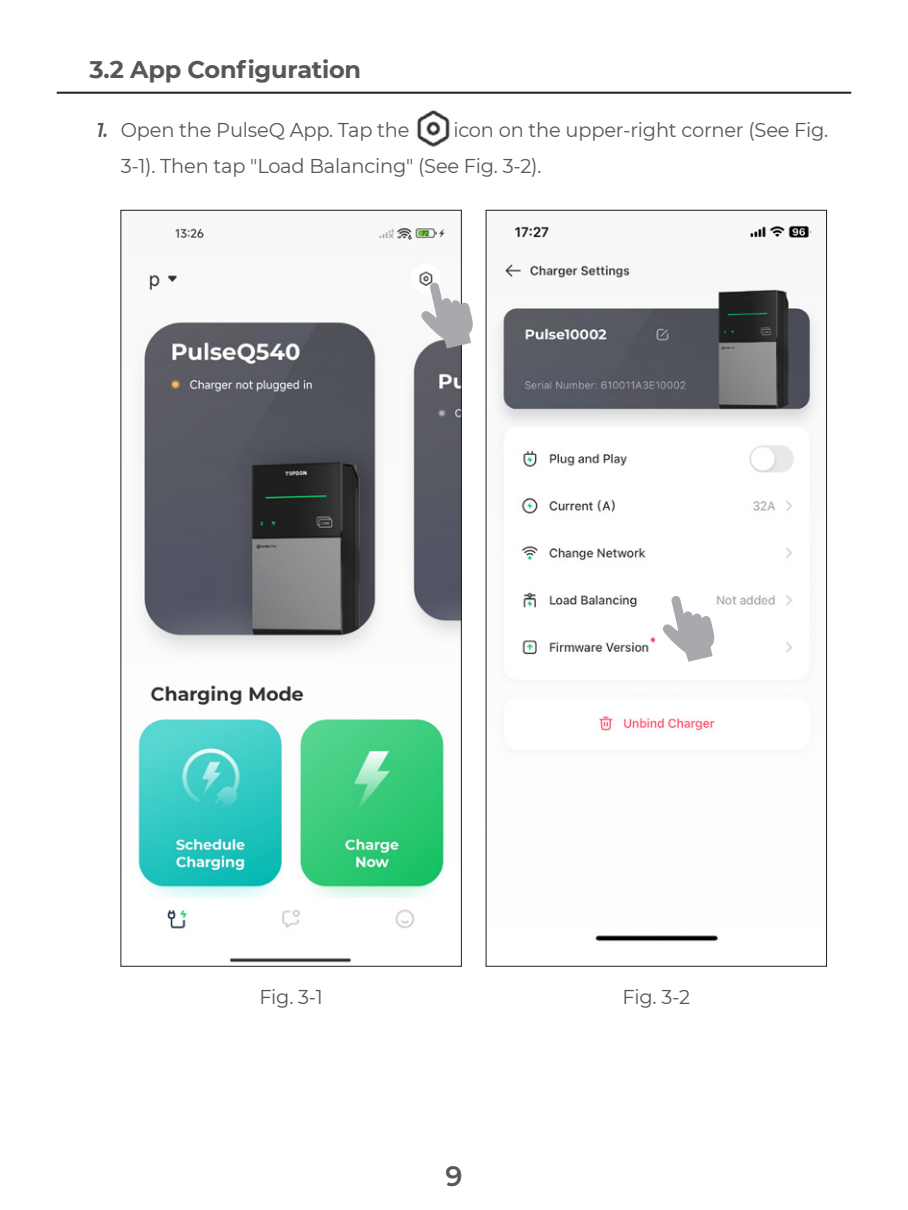
<style>
.page{position:relative;width:908px;height:1210px;background:#fff}
.page>*{position:absolute;margin:0;border:0;box-sizing:border-box;transform-origin:0 0}
.t1{font:600 28px "Montserrat";color:#555758}
.t2{font:700 24px "Montserrat";letter-spacing:-.01em;color:#555758}
.t3{font:20px/36px "Montserrat";letter-spacing:-.01em;color:#555758}
.t4{font:italic 600 20px "Montserrat";color:#555758}
</style>
<div class="page">
<hr style="left:57px;top:92px;width:793px;height:2px;background:#231f20">
<img style="left:138px;top:225px;width:321px;height:738px">
<img style="left:497px;top:225px;width:320px;height:717px">
<img style="left:417px;top:110px;width:33px;height:37px">
<svg style="left:421px;top:282px;width:52px;height:66px"></svg>
<svg style="left:662px;top:595px;width:53px;height:67px"></svg>
<p class="t2" style="left:89px;top:52px;width:273px">3.2 App Configuration</p>
<p class="t4" style="left:96px;top:116px;width:13px">1.</p>
<p class="t3" style="left:121px;top:111px;width:290px">Open the PulseQ App. Tap the</p>
<p class="t3" style="left:121px;top:111px;width:708px;text-indent:332px">icon on the upper-right corner (See Fig.<br>3-1). Then tap "Load Balancing" (See Fig. 3-2).</p>
<p class="t3" style="left:259px;top:978px;width:65px">Fig. 3-1</p>
<p class="t3" style="left:622px;top:978px;width:69px">Fig. 3-2</p>
<h1 class="t1" style="left:445px;top:1156px;width:19px">9</h1>
</div>
